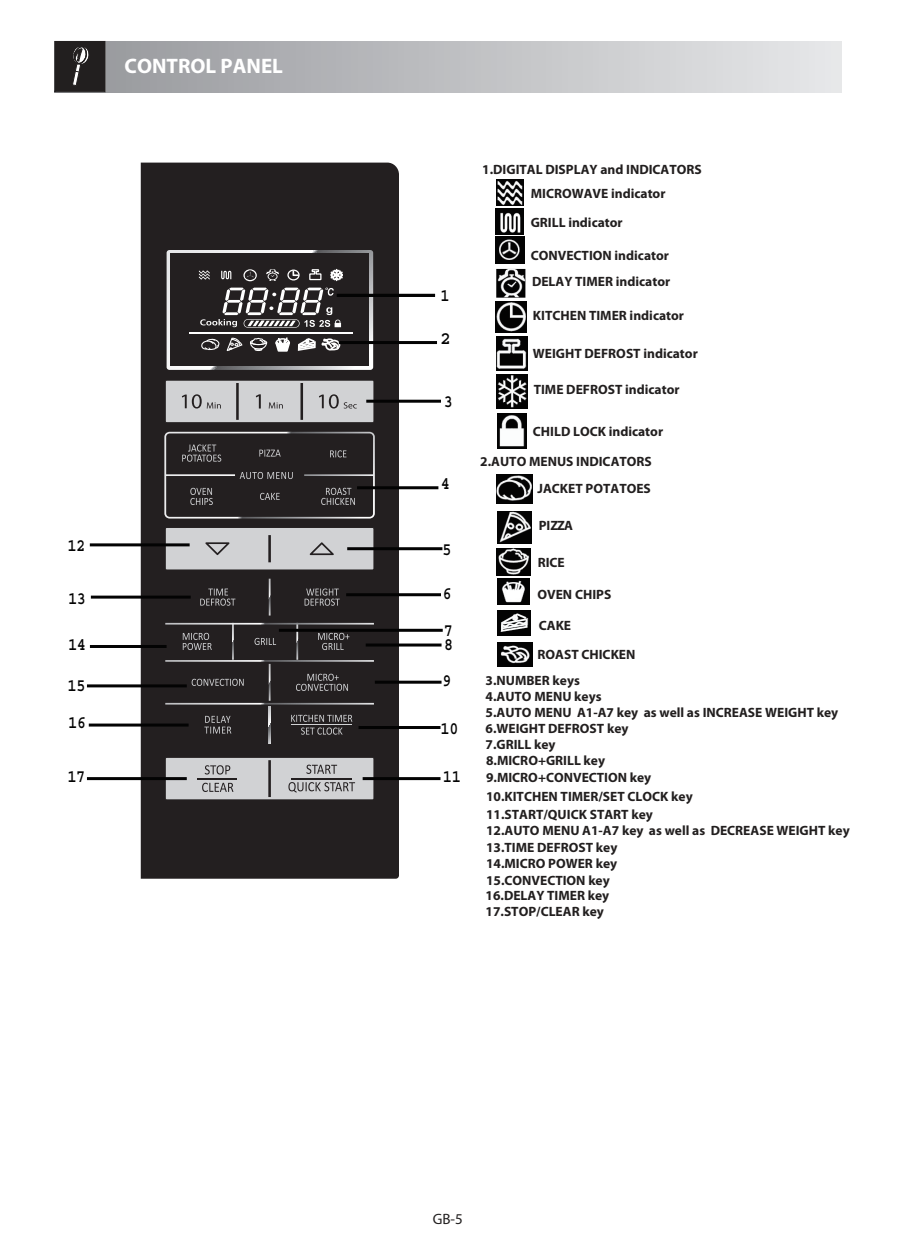
<style>
.page{position:relative;width:918px;height:1259px;background:#fff}
.page>*{position:absolute;margin:0;border:0;box-sizing:border-box;transform-origin:0 0}
.t1{font:700 21px "Myriad Pro";color:#fff}
.t2{font:700 17.7px/37.2px "Courier Std";color:#030303;scale:.85 1}
.t3{font:700 17.7px "Courier Std";color:#030303;scale:.84 1}
.t4{font:700 17.7px "Courier Std";color:#030303}
.t5{font:15px "Myriad Pro";color:#221f1f}
.t6{font:700 13.5px/16.2px "Myriad Pro";color:#221f1f}
</style>
<div class="page">
<div style="left:55px;top:41px;width:786px;height:51px;background:linear-gradient(to right,#94969a,#e7e8e9)"></div>
<svg style="left:57px;top:43px;width:47px;height:47px"></svg>
<div style="left:55px;top:41px;width:51px;height:51px;border:1px solid #221f1f"></div>
<img style="left:496px;top:180px;width:27px;height:25px">
<img style="left:496px;top:269px;width:29px;height:29px">
<img style="left:496px;top:302px;width:30px;height:31px">
<img style="left:496px;top:337px;width:31px;height:33px">
<img style="left:496px;top:375px;width:31px;height:33px">
<img style="left:497px;top:413px;width:29px;height:35px">
<img style="left:497px;top:475px;width:36px;height:28px">
<img style="left:498px;top:511px;width:34px;height:32px">
<img style="left:497px;top:549px;width:33px;height:26px">
<img style="left:496px;top:208px;width:28px;height:26px">
<div style="left:141px;top:163px;width:258px;height:715px;background:#231f20"></div>
<div style="left:165px;top:380px;width:209px;height:43px;background:#d1d2d4"></div>
<div style="left:165px;top:380px;width:209px;height:43px;border:1px solid #231f20"></div>
<hr style="left:236px;top:383px;width:3px;height:37px;background:#231f20">
<svg style="left:319px;top:394px;width:38px;height:14px"></svg>
<svg style="left:182px;top:394px;width:39px;height:14px"></svg>
<svg style="left:256px;top:394px;width:5px;height:14px"></svg>
<svg style="left:269px;top:402px;width:14px;height:6px"></svg>
<hr style="left:301px;top:383px;width:2px;height:37px;background:#231f20">
<div style="left:165px;top:527px;width:209px;height:43px;background:#d1d2d4"></div>
<div style="left:165px;top:527px;width:209px;height:43px;border:1px solid #231f20"></div>
<hr style="left:268px;top:535px;width:3px;height:27px;background:#231f20">
<svg style="left:310px;top:542px;width:24px;height:13px"></svg>
<svg style="left:205px;top:542px;width:24px;height:13px"></svg>
<div style="left:165px;top:757px;width:209px;height:43px;background:#d1d2d4"></div>
<div style="left:165px;top:757px;width:209px;height:43px;border:1px solid #231f20"></div>
<hr style="left:268px;top:760px;width:3px;height:37px;background:#231f20">
<svg style="left:200px;top:588px;width:35px;height:17px"></svg>
<svg style="left:164px;top:432px;width:211px;height:86px"></svg>
<svg style="left:202px;top:765px;width:31px;height:27px"></svg>
<hr style="left:198px;top:778px;width:39px;height:1px;background:#231f20">
<hr style="left:292px;top:778px;width:60px;height:1px;background:#231f20">
<svg style="left:306px;top:764px;width:31px;height:10px"></svg>
<svg style="left:288px;top:782px;width:67px;height:10px"></svg>
<svg style="left:269px;top:578px;width:2px;height:37px"></svg>
<svg style="left:305px;top:588px;width:35px;height:17px"></svg>
<svg style="left:165px;top:623px;width:209px;height:120px"></svg>
<svg style="left:167px;top:250px;width:206px;height:120px"></svg>
<hr style="left:337px;top:294px;width:98px;height:3px;background:#030303">
<hr style="left:339px;top:341px;width:98px;height:3px;background:#030303">
<hr style="left:366px;top:400px;width:75px;height:3px;background:#030303">
<hr style="left:357px;top:486px;width:81px;height:3px;background:#030303">
<hr style="left:347px;top:547px;width:95px;height:3px;background:#030303">
<hr style="left:346px;top:593px;width:95px;height:3px;background:#030303">
<hr style="left:366px;top:643px;width:76px;height:3px;background:#030303">
<hr style="left:375px;top:680px;width:67px;height:3px;background:#030303">
<hr style="left:359px;top:726px;width:81px;height:3px;background:#030303">
<hr style="left:279px;top:629px;width:164px;height:3px;background:#030303">
<hr style="left:363px;top:777px;width:77px;height:3px;background:#030303">
<hr style="left:90px;top:645px;width:77px;height:3px;background:#030303">
<hr style="left:90px;top:543px;width:100px;height:3px;background:#030303">
<hr style="left:91px;top:595px;width:100px;height:3px;background:#030303">
<hr style="left:87px;top:684px;width:100px;height:3px;background:#030303">
<hr style="left:89px;top:723px;width:100px;height:3px;background:#030303">
<img style="left:495px;top:236px;width:29px;height:28px">
<img style="left:497px;top:579px;width:32px;height:25px">
<img style="left:497px;top:611px;width:34px;height:25px">
<img style="left:497px;top:642px;width:36px;height:25px">
<hr style="left:87px;top:777px;width:100px;height:3px;background:#030303">
<h1 class="t1" style="left:125px;top:54px;width:160px">CONTROL PANEL</h1>
<h2 class="t3" style="left:440px;top:286px;width:12px">1</h2>
<h2 class="t4" style="left:440px;top:329px;width:12px">2</h2>
<h2 class="t2" style="left:444px;top:383px;width:12px">3</h2>
<p class="t6" style="left:482px;top:161px;width:221px">1.DIGITAL DISPLAY and INDICATORS</p>
<p class="t6" style="left:531px;top:185px;width:136px">MICROWAVE indicator</p>
<p class="t6" style="left:531px;top:215px;width:94px">GRILL indicator</p>
<p class="t6" style="left:531px;top:248px;width:140px">CONVECTION indicator</p>
<p class="t6" style="left:532px;top:274px;width:140px">DELAY TIMER indicator</p>
<p class="t6" style="left:533px;top:308px;width:153px">KITCHEN TIMER indicator</p>
<p class="t6" style="left:533px;top:345px;width:166px">WEIGHT DEFROST indicator</p>
<p class="t6" style="left:534px;top:382px;width:147px">TIME DEFROST indicator</p>
<p class="t6" style="left:533px;top:423px;width:132px">CHILD LOCK indicator</p>
<p class="t6" style="left:480px;top:453px;width:173px">2.AUTO MENUS INDICATORS</p>
<h2 class="t2" style="left:441px;top:465px;width:12px">4</h2>
<p class="t6" style="left:538px;top:481px;width:115px">JACKET POTATOES</p>
<p class="t6" style="left:539px;top:517px;width:36px">PIZZA</p>
<p class="t6" style="left:538px;top:554px;width:29px">RICE</p>
<h2 class="t2" style="left:67px;top:527px;width:23px">12</h2>
<h2 class="t2" style="left:443px;top:531px;width:12px">5</h2>
<h2 class="t2" style="left:443px;top:575px;width:14px">6<br>7</h2>
<h2 class="t2" style="left:442px;top:627px;width:14px;line-height:35.8px">8<br>9</h2>
<h2 class="t2" style="left:440px;top:710px;width:23px">10</h2>
<h2 class="t2" style="left:443px;top:758px;width:23px">11</h2>
<p class="t6" style="left:538px;top:587px;width:75px">OVEN CHIPS</p>
<p class="t6" style="left:538px;top:611px;width:99px;line-height:29.1px">CAKE<br>ROAST CHICKEN</p>
<h2 class="t2" style="left:68px;top:580px;width:23px">13</h2>
<h2 class="t2" style="left:68px;top:626px;width:23px">14</h2>
<h2 class="t2" style="left:67px;top:667px;width:24px;line-height:36.6px">15<br>16</h2>
<p class="t6" style="left:486px;top:672px;width:354px">3.NUMBER keys<br>4.AUTO MENU keys<br>5.AUTO MENU A1-A7 key as well as INCREASE WEIGHT key<br>6.WEIGHT DEFROST key<br>7.GRILL key</p>
<p class="t6" style="left:486px;top:752px;width:121px">8.MICRO+GRILL key</p>
<p class="t6" style="left:486px;top:789px;width:208px">10.KITCHEN TIMER/SET CLOCK key</p>
<h2 class="t2" style="left:67px;top:758px;width:23px">17</h2>
<p class="t6" style="left:486px;top:769px;width:167px">9.MICRO+CONVECTION key</p>
<p class="t6" style="left:486px;top:806px;width:365px">11.START/QUICK START key<br>12.AUTO MENU A1-A7 key as well as DECREASE WEIGHT key<br>13.TIME DEFROST key<br>14.MICRO POWER key</p>
<p class="t6" style="left:486px;top:887px;width:125px">16.DELAY TIMER key<br>17.STOP/CLEAR key</p>
<p class="t6" style="left:486px;top:872px;width:125px">15.CONVECTION key</p>
<p class="t5" style="left:433px;top:1209px;width:32px">GB-5</p>
</div>
